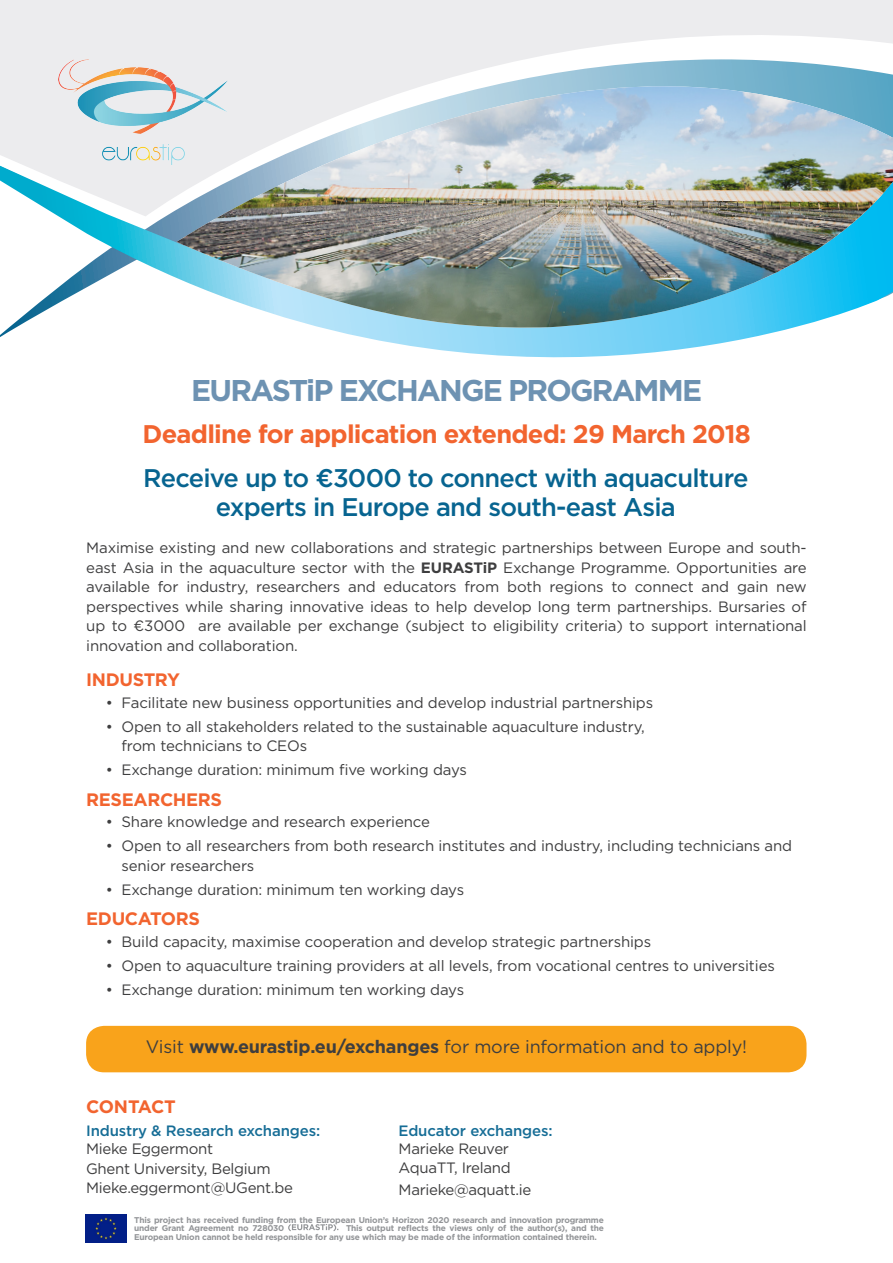
<style>
.page{position:relative;width:893px;height:1263px;background:#fff}
.page>*{position:absolute;margin:0;border:0;box-sizing:border-box;transform-origin:0 0}
.t1{font:700 30px "Gotham";letter-spacing:-.06em;color:#6d92b2}
.t2{font:500 25.5px/28.5px "Gotham";letter-spacing:-.03em;color:#076490;text-align:center}
.t3{font:700 25.5px "Gotham";letter-spacing:-.03em;color:#f2642f}
.t4{font:18px "Gotham";letter-spacing:-.01em;color:#3e3e3f}
.t5{font:700 18px "Gotham";letter-spacing:-.02em;color:#f2642f}
.t6{font:15px/19.5px "Gotham";letter-spacing:-.01em;color:#3e3e3f}
.t7{font:500 15px/18px "Gotham";letter-spacing:-.01em;color:#166d96}
.t8{font:700 8.4px/8.4px "Gotham";letter-spacing:-.02em;color:#939598}
.s1{font-weight:700}
.s2{font-weight:400;color:#3e3e3f}
</style>
<div class="page">
<div style="left:86px;top:1026px;width:720px;height:46px;background:#f9a31b;border-radius:18px"></div>
<div style="left:0;top:0;width:177px;height:59px;background:#ececee"></div>
<div style="left:0;top:59px;width:177px;height:107px;background:#ececee"></div>
<svg style="left:0;top:166px;width:784px;height:192px"></svg>
<svg style="left:177px;top:0;width:716px;height:86px;fill:#ececee"></svg>
<img style="left:177px;top:86px;width:716px;height:244px">
<img style="left:59px;top:59px;width:169px;height:106px">
<svg style="left:288px;top:1224px;width:50px;height:7px"></svg>
<img style="left:86px;top:1215px;width:41px;height:27px">
<p class="t1" style="left:191px;top:371px;width:512px">EURASTiP EXCHANGE PROGRAMME</p>
<p class="t3" style="left:143px;top:417px;width:610px">Deadline for application extended: 29 March 2018</p>
<p class="t2" style="left:143px;top:464px;width:607px">Receive up to €3000 to connect with aquaculture experts in Europe and south-east Asia</p>
<p class="t6" style="left:86px;top:538px;width:722px;text-align:justify">Maximise existing and new collaborations and strategic partnerships between Europe and south&shy;east Asia in the aquaculture sector with the <span class="s1">EURASTiP</span> Exchange Programme. Opportunities are available for industry, researchers and educators from both regions to connect and gain new perspectives while sharing innovative ideas to help develop long term partnerships. Bursaries of up to €3000 are available per exchange (subject to eligibility criteria) to support international innovation and collaboration.</p>
<p class="t5" style="left:86px;top:668px;width:95px">INDUSTRY</p>
<p class="t6" style="left:106px;top:692px;width:549px">• Facilitate new business opportunities and develop industrial partnerships</p>
<p class="t6" style="left:121px;top:716px;width:525px;text-indent:-16px">• Open to all stakeholders related to the sustainable aquaculture industry, from technicians to CEOs</p>
<p class="t6" style="left:106px;top:760px;width:363px">• Exchange duration: minimum five working days</p>
<p class="t5" style="left:86px;top:787px;width:137px">RESEARCHERS</p>
<p class="t6" style="left:106px;top:812px;width:326px">• Share knowledge and research experience</p>
<p class="t6" style="left:121px;top:836px;width:672px;text-indent:-16px">• Open to all researchers from both research institutes and industry, including technicians and senior researchers</p>
<p class="t6" style="left:106px;top:879px;width:360px">• Exchange duration: minimum ten working days</p>
<p class="t5" style="left:86px;top:907px;width:115px">EDUCATORS</p>
<p class="t6" style="left:106px;top:932px;width:547px">• Build capacity, maximise cooperation and develop strategic partnerships</p>
<p class="t6" style="left:106px;top:956px;width:671px">• Open to aquaculture training providers at all levels, from vocational centres to universities</p>
<p class="t6" style="left:106px;top:980px;width:360px">• Exchange duration: minimum ten working days</p>
<p class="t4" style="left:146px;top:1035px;width:603px">Visit <span class="s1">www.eurastip.eu/exchanges</span> for more information and to apply!</p>
<p class="t5" style="left:86px;top:1095px;width:91px">CONTACT</p>
<p class="t7" style="left:86px;top:1122px;width:236px">Industry &amp; Research exchanges:<br><span class="s2">Mieke Eggermont</span></p>
<p class="t6" style="left:86px;top:1158px;width:186px">Ghent University, Belgium</p>
<p class="t6" style="left:86px;top:1178px;width:208px">Mieke.eggermont@UGent.be</p>
<p class="t7" style="left:399px;top:1121px;width:155px">Educator exchanges:<br><span class="s2">Marieke Reuver</span></p>
<p class="t6" style="left:399px;top:1158px;width:114px">AquaTT, Ireland</p>
<p class="t6" style="left:399px;top:1179px;width:134px">Marieke@aquatt.ie</p>
<p class="t8" style="left:134px;top:1216px;width:471px">This project has received funding from the European Union’s Horizon 2020 research and innovation programme under Grant Agreement no 728030</p>
<p class="t8" style="left:134px;top:1224px;width:471px;text-indent:212px">This output reflects the views only of the author(s), and the<br>European Union cannot be held responsible for any use which may be made of the information contained therein.</p>
</div>
